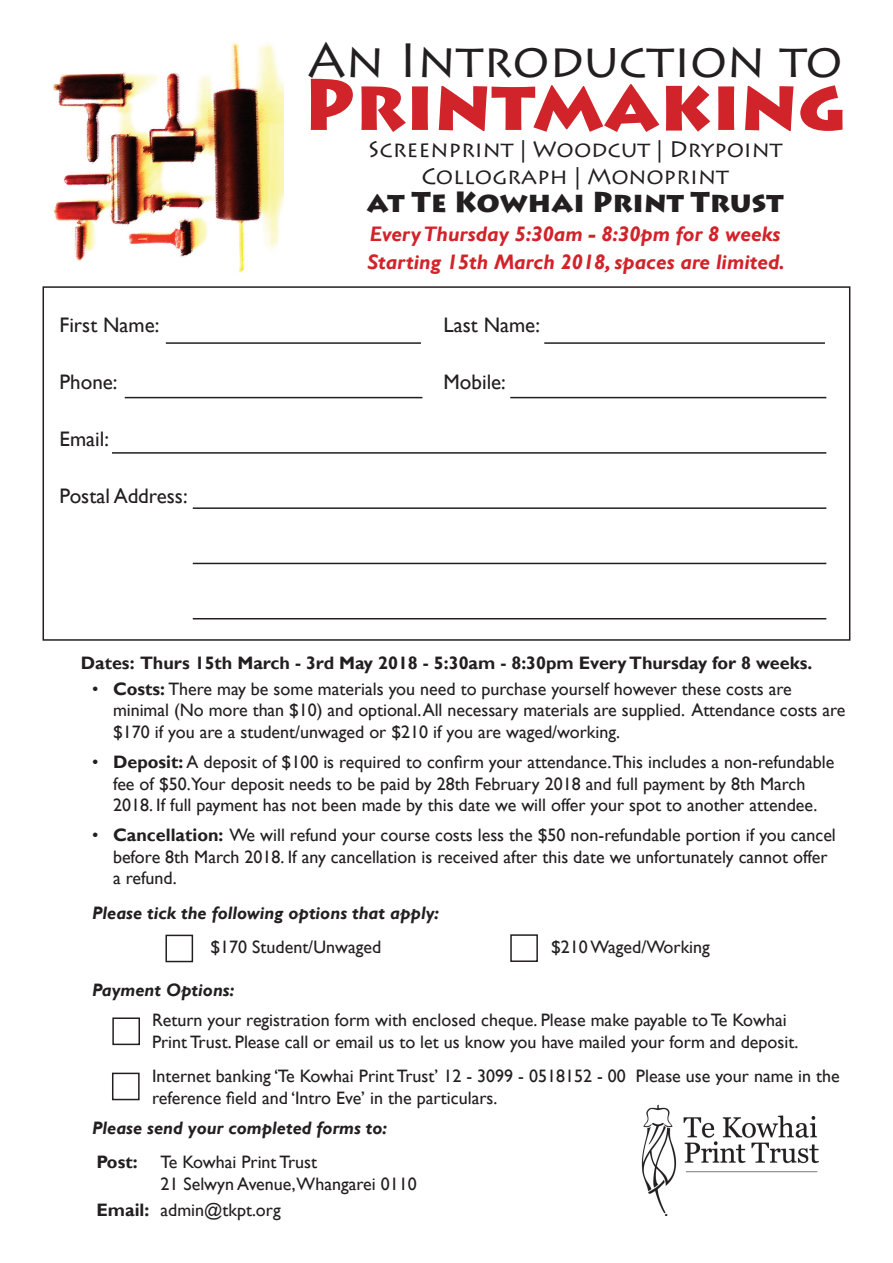
<style>
.page{position:relative;width:893px;height:1263px;background:#fff}
.page>*{position:absolute;margin:0;border:0;box-sizing:border-box;transform-origin:0 0}
.t1{font:900 72px "Lithos Pro";color:#d1232a}
.t2{font:48px "Lithos Pro";letter-spacing:-.01em;color:#231f20}
.t3{font:900 28.5px "Lithos Pro";color:#231f20}
.t4{font:22.5px/27px "Lithos Pro";color:#231f20;text-align:center}
.t5{font:italic 700 21px/28.5px "Gill Sans";color:#d1232a}
.t6{font:21px "Gill Sans";color:#231f20}
.t7{font:18px/21.6px "Gill Sans";color:#231f20}
.t8{font:italic 700 18px "Gill Sans";color:#231f20}
.t9{font:700 18px "Gill Sans";color:#231f20}
.s1{font-weight:700}
</style>
<div class="page">
<div style="left:43px;top:286px;width:807px;height:355px;border:2px solid #231f20"></div>
<hr style="left:166px;top:342px;width:255px;height:2px;background:#231f20">
<hr style="left:544px;top:342px;width:281px;height:2px;background:#231f20">
<hr style="left:125px;top:397px;width:297px;height:1px;background:#231f20">
<hr style="left:510px;top:397px;width:316px;height:1px;background:#231f20">
<hr style="left:112px;top:452px;width:714px;height:2px;background:#231f20">
<hr style="left:193px;top:507px;width:633px;height:2px;background:#231f20">
<hr style="left:193px;top:563px;width:633px;height:1px;background:#231f20">
<hr style="left:193px;top:618px;width:633px;height:1px;background:#231f20">
<div style="left:165px;top:935px;width:28px;height:27px;border:2px solid #231f20"></div>
<div style="left:510px;top:934px;width:28px;height:28px;border:2px solid #231f20"></div>
<img style="left:52px;top:43px;width:231px;height:230px">
<div style="left:112px;top:1073px;width:28px;height:27px;border:2px solid #231f20"></div>
<div style="left:112px;top:1017px;width:28px;height:28px;border:2px solid #231f20"></div>
<img style="left:641px;top:1104px;width:178px;height:112px">
<h2 class="t2" style="left:308px;top:33px;width:537px">An Introduction to</h2>
<h1 class="t1" style="left:303px;top:60px;width:545px">Printmaking</h1>
<p class="t4" style="left:368px;top:136px;width:416px">Screenprint | Woodcut | Drypoint<br>Collograph | Monoprint</p>
<h3 class="t3" style="left:367px;top:185px;width:418px">at Te Kowhai Print Trust</h3>
<p class="t5" style="left:367px;top:220px;width:419px">Every Thursday 5:30am - 8:30pm for 8 weeks<br>Starting 15th March 2018, spaces are limited.</p>
<p class="t6" style="left:60px;top:313px;width:101px">First Name:</p>
<p class="t6" style="left:444px;top:313px;width:98px">Last Name:</p>
<p class="t6" style="left:60px;top:370px;width:59px">Phone:</p>
<p class="t6" style="left:444px;top:370px;width:64px">Mobile:</p>
<p class="t6" style="left:60px;top:427px;width:51px">Email:</p>
<p class="t6" style="left:60px;top:484px;width:130px">Postal Address:</p>
<p class="t9" style="left:81px;top:652px;width:733px">Dates: Thurs 15th March - 3rd May 2018 - 5:30am - 8:30pm Every Thursday for 8 weeks.</p>
<p class="t7" style="left:113px;top:678px;width:734px;text-indent:-21px">• <span class="s1">Costs:</span> There may be some materials you need to purchase yourself however these costs are minimal (No more than $10) and optional. All necessary materials are supplied. Attendance costs are $170 if you are a student/unwaged or $210 if you are waged/working.</p>
<p class="t7" style="left:92px;top:751px;width:744px;text-align:center">• <span class="s1">Deposit:</span> A deposit of $100 is required to confirm your attendance.This includes a non-refundable fee of $50.Your deposit needs to be paid by 28th February 2018 and full payment by 8th March<br>2018. If full payment has not been made by this date we will offer your spot to another attendee.</p>
<p class="t7" style="left:113px;top:825px;width:724px;text-indent:-21px">• <span class="s1">Cancellation:</span> We will refund your course costs less the $50 non-refundable portion if you cancel before 8th March 2018. If any cancellation is received after this date we unfortunately cannot offer a refund.</p>
<p class="t8" style="left:92px;top:902px;width:349px">Please tick the following options that apply:</p>
<p class="t7" style="left:211px;top:936px;width:172px">$170 Student/Unwaged</p>
<p class="t7" style="left:551px;top:936px;width:160px">$210 Waged/Working</p>
<p class="t8" style="left:92px;top:979px;width:144px">Payment Options:</p>
<p class="t7" style="left:152px;top:1009px;width:648px">Return your registration form with enclosed cheque. Please make payable to Te Kowhai<br>Print Trust. Please call or email us to let us know you have mailed your form and deposit.</p>
<p class="t7" style="left:152px;top:1065px;width:689px">Internet banking ‘Te Kowhai Print Trust’ 12 - 3099 - 0518152 - 00 Please use your name in the reference field and ‘Intro Eve’ in the particulars.</p>
<p class="t8" style="left:92px;top:1117px;width:297px">Please send your completed forms to:</p>
<p class="t9" style="left:97px;top:1151px;width:43px">Post:</p>
<p class="t7" style="left:161px;top:1151px;width:258px">Te Kowhai Print Trust<br>21 Selwyn Avenue,Whangarei 0110</p>
<p class="t7" style="left:97px;top:1199px;width:186px"><span class="s1">Email:</span> admin@tkpt.org</p>
</div>
